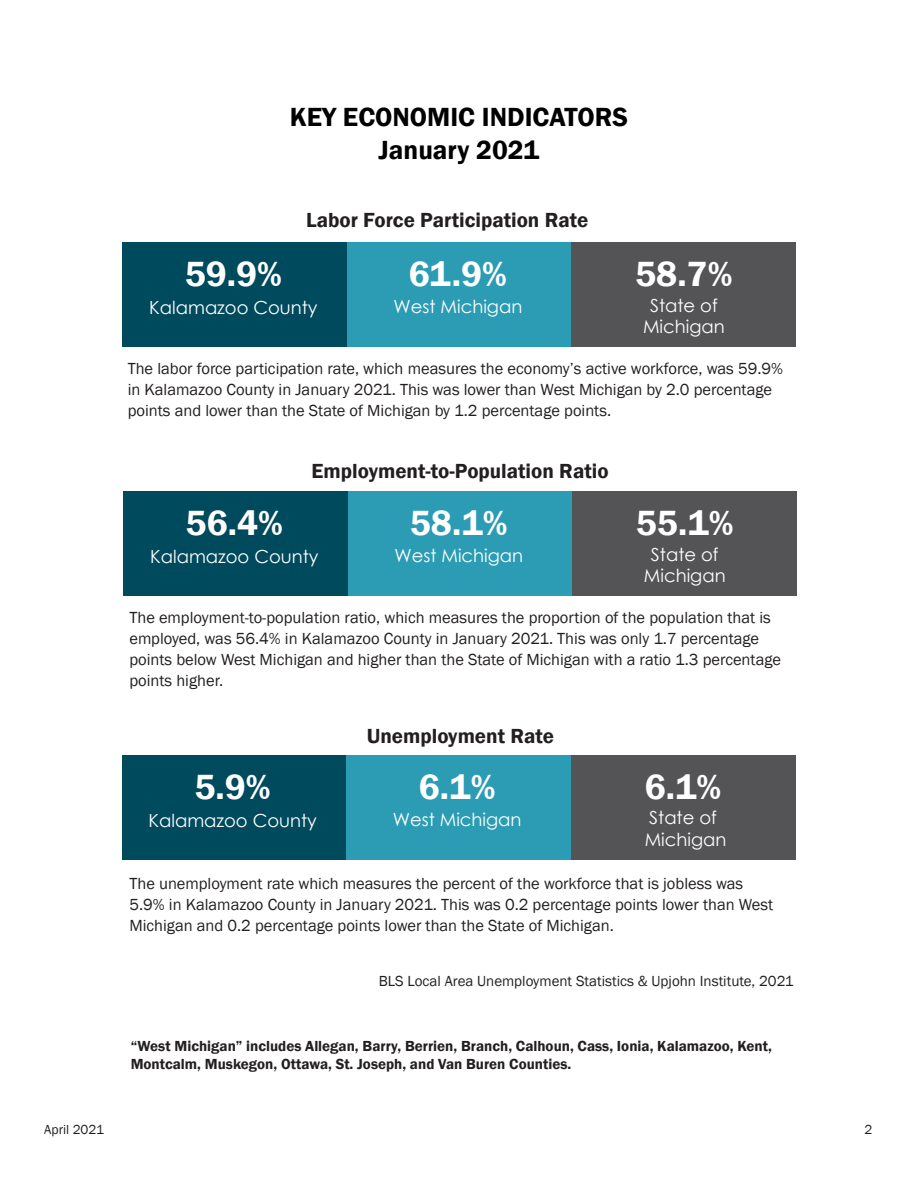
<style>
.page{position:relative;width:918px;height:1188px;background:#fff}
.page>*{position:absolute;margin:0;border:0;box-sizing:border-box;transform-origin:0 0}
.t1{font:600 36px "Franklin Gothic";color:#fff}
.Key_Economic_Indicat{font:600 27px "Franklin Gothic";color:#000}
.tri-color_bar_title{font:600 21px "Franklin Gothic";color:#231f20}
.t2{font:18px "Century Gothic";color:#fff}
.Paragraph_Style_1{font:16.5px/21px "Franklin Gothic";color:#231f20}
.t3{font:600 15px/18px "Franklin Gothic";color:#231f20}
.t4{font:15px "Franklin Gothic";color:#231f20}
.t5{font:13.5px "Franklin Gothic";color:#231f20}
</style>
<div class="page">
<div style="left:123px;top:243px;width:224px;height:104px;background:#004a5e"></div>
<div style="left:347px;top:243px;width:225px;height:104px;background:#2b9cb4"></div>
<div style="left:572px;top:243px;width:224px;height:104px;background:#545355"></div>
<div style="left:122px;top:755px;width:224px;height:105px;background:#004a5e"></div>
<div style="left:346px;top:755px;width:225px;height:105px;background:#2b9cb4"></div>
<div style="left:571px;top:755px;width:224px;height:105px;background:#545355"></div>
<div style="left:124px;top:492px;width:224px;height:104px;background:#004a5e"></div>
<div style="left:348px;top:492px;width:225px;height:104px;background:#2b9cb4"></div>
<div style="left:573px;top:492px;width:224px;height:104px;background:#545355"></div>
<p class="Key_Economic_Indicat" style="left:290px;top:100px;width:340px">KEY ECONOMIC INDICATORS</p>
<p class="Key_Economic_Indicat" style="left:379px;top:133px;width:162px">January 2021</p>
<p class="tri-color_bar_title" style="left:306px;top:207px;width:284px">Labor Force Participation Rate</p>
<p class="t1" style="left:185px;top:252px;width:99px">59.9%</p>
<p class="t1" style="left:409px;top:252px;width:100px">61.9%</p>
<p class="t1" style="left:635px;top:252px;width:99px">58.7%</p>
<p class="t2" style="left:149px;top:295px;width:170px">Kalamazoo County</p>
<p class="t2" style="left:394px;top:294px;width:130px">West Michigan</p>
<p class="t2" style="left:650px;top:292px;width:69px">State of</p>
<p class="t2" style="left:643px;top:314px;width:83px">Michigan</p>
<p class="Paragraph_Style_1" style="left:128px;top:359px;width:657px">The labor force participation rate, which measures the economy’s active workforce, was 59.9% in Kalamazoo County in January 2021. This was lower than West Michigan by 2.0 percentage points and lower than the State of Michigan by 1.2 percentage points.</p>
<p class="tri-color_bar_title" style="left:312px;top:459px;width:298px">Employment-to-Population Ratio</p>
<p class="t1" style="left:186px;top:501px;width:99px">56.4%</p>
<p class="t1" style="left:410px;top:501px;width:99px">58.1%</p>
<p class="t1" style="left:636px;top:501px;width:99px">55.1%</p>
<p class="t2" style="left:150px;top:544px;width:170px">Kalamazoo County</p>
<p class="t2" style="left:394px;top:543px;width:130px">West Michigan</p>
<p class="t2" style="left:651px;top:541px;width:69px">State of</p>
<p class="t2" style="left:644px;top:563px;width:83px">Michigan</p>
<p class="Paragraph_Style_1" style="left:129px;top:608px;width:653px">The employment-to-population ratio, which measures the proportion of the population that is employed, was 56.4% in Kalamazoo County in January 2021. This was only 1.7 percentage points below West Michigan and higher than the State of Michigan with a ratio 1.3 percentage points higher.</p>
<p class="tri-color_bar_title" style="left:367px;top:724px;width:189px">Unemployment Rate</p>
<p class="t1" style="left:195px;top:765px;width:78px">5.9%</p>
<p class="t1" style="left:419px;top:765px;width:78px">6.1%</p>
<p class="t1" style="left:645px;top:765px;width:78px">6.1%</p>
<p class="t2" style="left:149px;top:808px;width:170px">Kalamazoo County</p>
<p class="t2" style="left:393px;top:806px;width:130px">West Michigan</p>
<p class="t2" style="left:649px;top:805px;width:69px">State of</p>
<p class="t2" style="left:645px;top:827px;width:83px">Michigan</p>
<p class="Paragraph_Style_1" style="left:129px;top:874px;width:645px">The unemployment rate which measures the percent of the workforce that is jobless was<br>5.9% in Kalamazoo County in January 2021. This was 0.2 percentage points lower than West<br>Michigan and 0.2 percentage points lower than the State of Michigan.</p>
<p class="t4" style="left:379px;top:972px;width:416px">BLS Local Area Unemployment Statistics &amp; Upjohn Institute, 2021</p>
<p class="t3" style="left:131px;top:1038px;width:643px">“West Michigan” includes Allegan, Barry, Berrien, Branch, Calhoun, Cass, Ionia, Kalamazoo, Kent,<br>Montcalm, Muskegon, Ottawa, St. Joseph, and Van Buren Counties.</p>
<p class="t5" style="left:44px;top:1122px;width:61px">April 2021</p>
<p class="t5" style="left:864px;top:1122px;width:9px">2</p>
</div>
